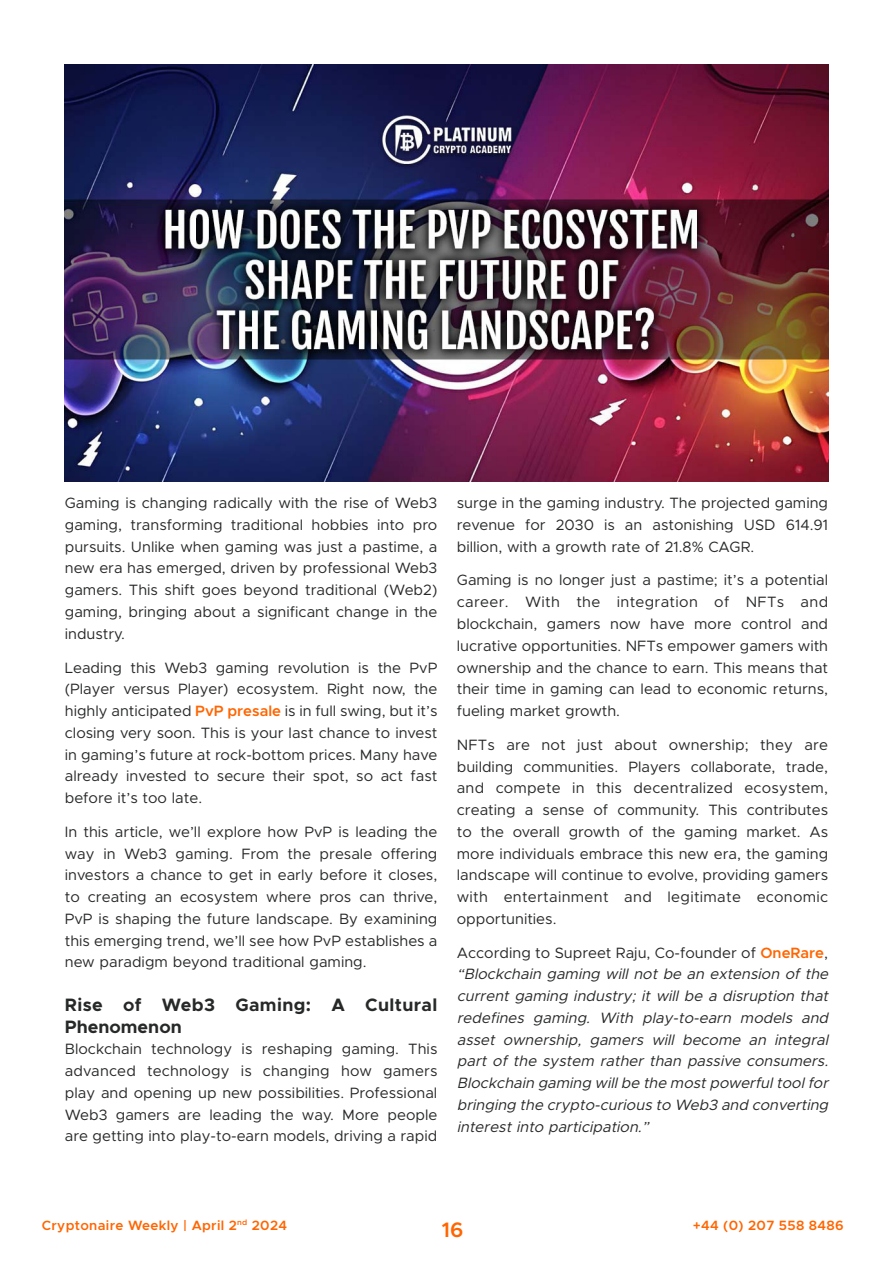
<style>
.page{position:relative;width:893px;height:1263px;background:#fff}
.page>*{position:absolute;margin:0;border:0;box-sizing:border-box;transform-origin:0 0}
.t1{font:600 21px "Metropolis";color:#ff6500}
.Body_paragraph{font:700 18px/21.8px "Metropolis";letter-spacing:.02em;color:#272928}
.Body_paragraph-2{font:15px/21.8px "Metropolis";color:#272928;text-align:justify}
.Body_paragraph-3{font:italic 15px/21.8px "Metropolis";color:#272928}
.t2{font:600 13.5px "Metropolis";letter-spacing:.025em;color:#ff6500}
.s1{font-weight:600;color:#ff6500}
.s2{font-style:normal}
.s3{font-weight:600;font-style:normal;color:#ff6500}
</style>
<div class="page">
<img style="left:65px;top:65px;width:763px;height:416px">
<p class="Body_paragraph-2" style="left:65px;top:492px;width:374px">Gaming is changing radically with the rise of Web3 gaming, transforming traditional hobbies into pro pursuits. Unlike when gaming was just a pastime, a new era has emerged, driven by professional Web3 gamers. This shift goes beyond traditional (Web2) gaming, bringing about a significant change in the industry.</p>
<p class="Body_paragraph-2" style="left:65px;top:656px;width:374px">Leading this Web3 gaming revolution is the PvP (Player versus Player) ecosystem. Right now, the highly anticipated <span class="s1">PvP presale</span> is in full swing, but it’s closing very soon. This is your last chance to invest in gaming’s future at rock-bottom prices. Many have already invested to secure their spot, so act fast before it’s too late.</p>
<p class="Body_paragraph-2" style="left:65px;top:821px;width:374px">In this article, we’ll explore how PvP is leading the way in Web3 gaming. From the presale offering investors a chance to get in early before it closes, to creating an ecosystem where pros can thrive, PvP is shaping the future landscape. By examining this emerging trend, we’ll see how PvP establishes a new paradigm beyond traditional gaming.</p>
<p class="Body_paragraph" style="left:65px;top:994px;width:374px">Rise of Web3 Gaming: A Cultural<br>Phenomenon</p>
<p class="Body_paragraph-2" style="left:65px;top:1038px;width:374px">Blockchain technology is reshaping gaming. This advanced technology is changing how gamers play and opening up new possibilities. Professional Web3 gamers are leading the way. More people are getting into play-to-earn models, driving a rapid</p>
<p class="Body_paragraph-2" style="left:457px;top:492px;width:373px">surge in the gaming industry. The projected gaming revenue for 2030 is an astonishing USD 614.91 billion, with a growth rate of 21.8% CAGR.</p>
<p class="Body_paragraph-2" style="left:457px;top:569px;width:373px">Gaming is no longer just a pastime; it’s a potential career. With the integration of NFTs and blockchain, gamers now have more control and lucrative opportunities. NFTs empower gamers with ownership and the chance to earn. This means that their time in gaming can lead to economic returns, fueling market growth.</p>
<p class="Body_paragraph-2" style="left:457px;top:734px;width:373px">NFTs are not just about ownership; they are building communities. Players collaborate, trade, and compete in this decentralized ecosystem, creating a sense of community. This contributes to the overall growth of the gaming market. As more individuals embrace this new era, the gaming landscape will continue to evolve, providing gamers with entertainment and legitimate economic opportunities.</p>
<p class="Body_paragraph-3" style="left:457px;top:941px;width:377px"><span class="s2">According to Supreet Raju, Co-founder of</span> <span class="s3">OneRare</span><span class="s2">, </span>“Blockchain gaming will not be an extension of the current gaming industry; it will be a disruption that redefines gaming. With play-to-earn models and asset ownership, gamers will become an integral part of the system rather than passive consumers.<br>Blockchain gaming willbe the mostpowerfultoolfor bringing the crypto-curious to Web3 and converting interestinto participation.”</p>
<p class="t2" style="left:42px;top:1217px;width:247px">Cryptonaire Weekly | April 2<sup>nd</sup> 2024</p>
<p class="t2" style="left:693px;top:1217px;width:153px">+44 (0) 207 558 8486</p>
<h1 class="t1" style="left:442px;top:1216px;width:23px">16</h1>
</div>
